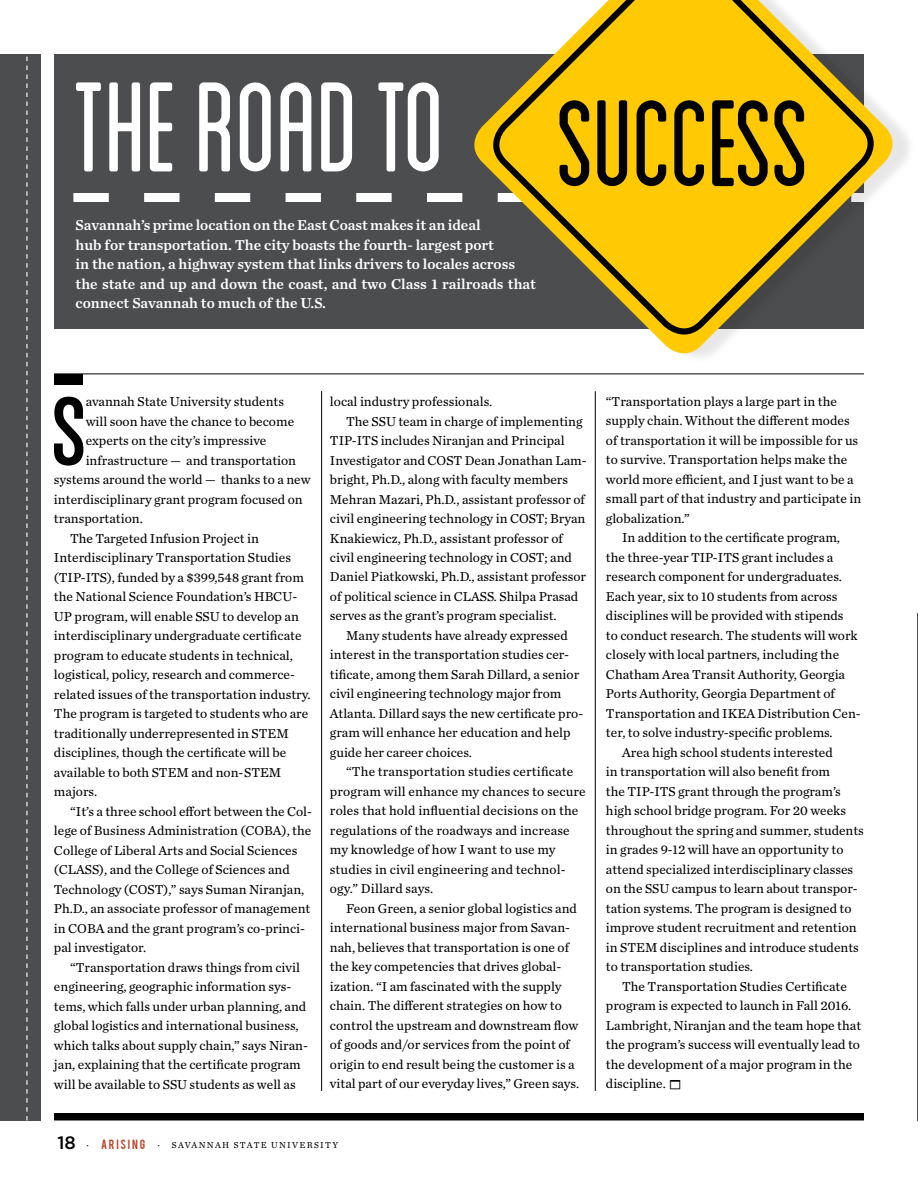
<style>
.page{position:relative;width:918px;height:1188px;background:#fff}
.page>*{position:absolute;margin:0;border:0;box-sizing:border-box;transform-origin:0 0}
.t1{font:condensed 133.8px "Blanch";letter-spacing:-.01em;color:#fff}
.t2{font:103.2px "Chalet Comprime Cologne Eighty";color:#000}
.t3{font:15px/19.5px "Chronicle Text G2 Semi";color:#fff}
.t4{font:13.5px/19.5px "Chronicle Text G2";color:#000}
.t5{font:9px "Chronicle Text G2";letter-spacing:.15em;color:#000}
.s1{font-family:"Gotham";font-weight:500;font-size:18px}
.s2{font-size:10.5px}
.s3{font-family:"Bebas";font-size:10.5px;color:#ba482f}
</style>
<div class="page">
<div style="left:54px;top:374px;width:29px;height:11px;background:#000"></div>
<hr style="left:54px;top:374px;width:810px;height:1px;background:#000">
<div style="left:54px;top:54px;width:810px;height:274px;background:#4c4d4f"></div>
<div style="left:0;top:55px;width:40px;height:1066px;background:#4c4d4f"></div>
<svg style="left:26px;top:57px;width:2px;height:1063px"></svg>
<hr style="left:321px;top:391px;width:1px;height:700px;background:#000">
<hr style="left:595px;top:391px;width:1px;height:700px;background:#000">
<svg style="left:73px;top:193px;width:390px;height:9px"></svg>
<svg style="left:464px;top:109px;width:438px;height:248px"></svg>
<svg style="left:486px;top:0;width:395px;height:341px"></svg>
<div style="left:54px;top:1113px;width:810px;height:7px;background:#000"></div>
<h1 class="t1" style="left:73px;top:55px;width:738px">THE ROAD TO <sub>SUCCESS</sub></h1>
<p class="t3" style="left:76px;top:215px;width:462px">Savannah’s prime location on the East Coast makes it an ideal<br>hub for transportation. The city boasts the fourth- largest port<br>in the nation, a highway system that links drivers to locales across the state and up and down the coast, and two Class 1 railroads that connect Savannah to much of the U.S.</p>
<h2 class="t2" style="left:52px;top:375px;width:35px">S</h2>
<p class="t4" style="left:86px;top:391px;width:200px">avannah State University students</p>
<p class="t4" style="left:86px;top:411px;width:210px">will soon have the chance to become</p>
<p class="t4" style="left:86px;top:430px;width:182px">experts on the city’s impressive</p>
<p class="t4" style="left:86px;top:450px;width:212px">infrastructure — and transportation</p>
<p class="t4" style="left:54px;top:469px;width:258px">systems around the world — thanks to a new</p>
<p class="t4" style="left:54px;top:489px;width:250px">interdisciplinary grant program focused on</p>
<p class="t4" style="left:54px;top:508px;width:90px">transportation.</p>
<p class="t4" style="left:54px;top:528px;width:206px">The Targeted Infusion Project in</p>
<p class="t4" style="left:54px;top:547px;width:239px">Interdisciplinary Transportation Studies</p>
<p class="t4" style="left:54px;top:567px;width:251px">(TI P-ITS), funded by a $399,548 grant from</p>
<p class="t4" style="left:54px;top:586px;width:245px">the National Science Foundation’s HBCU-</p>
<p class="t4" style="left:54px;top:606px;width:151px">UP program, will enable SSU</p>
<p class="t4" style="left:54px;top:606px;width:258px;text-indent:168px">to develop an interdisciplinary undergraduate certificate program to educate students in technical, logistical, policy, research and commerce&shy;related issues of the transportation industry.<br>The program is targeted to students who are traditionally underrepresented in STE</p>
<p class="t4" style="left:54px;top:723px;width:236px;text-indent:222px">M disciplines, though the certificate will be available to both STE</p>
<p class="t4" style="left:177px;top:762px;width:77px">M and non-STE</p>
<p class="t4" style="left:269px;top:762px;width:14px">M</p>
<p class="t4" style="left:54px;top:781px;width:45px">majors.</p>
<p class="t4" style="left:70px;top:801px;width:243px">“It’s a three school effort between the Col-</p>
<p class="t4" style="left:54px;top:820px;width:259px">lege of Business Administration (COBA), the</p>
<p class="t4" style="left:54px;top:840px;width:245px">College of Liberal Arts and Social Sciences</p>
<p class="t4" style="left:54px;top:859px;width:237px">(CLASS), and the College of Sciences and</p>
<p class="t4" style="left:54px;top:879px;width:252px">Technology (COST),” says Suman Niranjan,</p>
<p class="t4" style="left:54px;top:898px;width:258px">Ph.D., an associate professor of management</p>
<p class="t4" style="left:54px;top:918px;width:253px">in COBA and the grant program’s co-princi-</p>
<p class="t4" style="left:54px;top:937px;width:94px">pal investigator.</p>
<p class="t4" style="left:70px;top:957px;width:231px">“Transportation draws things from civil</p>
<p class="t4" style="left:54px;top:976px;width:239px">engineering, geographic information sys-</p>
<p class="t4" style="left:54px;top:996px;width:254px">tems, which falls under urban planning, and</p>
<p class="t4" style="left:54px;top:1015px;width:246px">global logistics and international business,</p>
<p class="t4" style="left:54px;top:1035px;width:256px">which talks about supply chain,” says Niran-</p>
<p class="t4" style="left:54px;top:1054px;width:248px">jan, explaining that the certificate program</p>
<p class="t4" style="left:54px;top:1074px;width:118px">will be available to SSU</p>
<p class="t4" style="left:190px;top:1074px;width:108px">students as well as</p>
<p class="t4" style="left:330px;top:391px;width:164px">local industry professionals.<br>The SSU</p>
<p class="t4" style="left:398px;top:411px;width:186px">team in charge of implementing</p>
<p class="t4" style="left:330px;top:430px;width:258px;text-indent:51px">includes Niranjan and Principal Investigator and COST Dean Jonathan Lam&shy;bright, Ph.D., along with faculty members Mehran Mazari, Ph.D., assistant professor of civil engineering technology in COST; Bryan Knakiewicz, Ph.D., assistant professor of civil engineering technology in COST; and Daniel Piatkowski, Ph.D., assistant professor of political science in CLASS. Shilpa Prasad serves as the grant’s program specialist.</p>
<p class="t4" style="left:330px;top:625px;width:255px;text-indent:16px">Many students have already expressed interest in the transportation studies cer&shy;tificate, among them Sarah Dillard, a senior civil engineering technology major from Atlanta. Dillard says the new certificate pro&shy;gram will enhance her education and help guide her career choices.</p>
<p class="t4" style="left:330px;top:761px;width:257px;text-indent:16px">“The transportation studies certificate program will enhance my chances to secure roles that hold influential decisions on the regulations of the roadways and increase my knowledge of how I want to use my studies in civil engineering and technol&shy;ogy.” Dillard says.</p>
<p class="t4" style="left:330px;top:898px;width:251px;text-indent:16px">Feon Green, a senior global logistics and international business major from Savan&shy;nah, believes that transportation is one of the key competencies that drives global&shy;ization. “I am fascinated with the supply chain. The different strategies on how to control the upstream and downstream flow of goods and/or services from the point of origin to end result being the customer is a vital part of our everyday lives,” Green says.</p>
<p class="t4" style="left:330px;top:430px;width:35px">TIP-ITS</p>
<p class="t5" style="left:58px;top:1138px;width:282px"><span class="s1">18</span> <span class="s2">·</span> <span class="s3">ARISING</span> <span class="s2">·</span> savannah state university</p>
<p class="t4" style="left:606px;top:391px;width:257px">“Transportation plays a large part in the supply chain. Without the different modes of transportation it will be impossible for us to survive. Transportation helps make the world more efficient, and I just want to be a small part of that industry and participate in globalization.”<br>I n addition to the certificate program, the three-year TI P-ITS</p>
<p class="t4" style="left:606px;top:547px;width:256px;text-indent:136px">grant includes a research component for undergraduates.<br>Each year, six to 10 students from across disciplines will be provided with stipends<br>to conduct research. The students will work closely with local partners, including the Chatham Area Transit Authority, Georgia Ports Authority, Georgia Department of Transportation and IKEA Distribution Cen&shy;ter, to solve industry-specific problems.<br>Area high school students interested<br>in transportation will also benefit from<br>the TI P-ITS</p>
<p class="t4" style="left:606px;top:781px;width:259px;text-indent:72px">grant through the program’s high school bridge program. For 20 weeks throughout the spring and summer, students in grades 9-12 will have an opportunity to attend specialized interdisciplinary classes on the SSU</p>
<p class="t4" style="left:606px;top:878px;width:253px;text-indent:66px">campus to learn about transpor&shy;tation systems. The program is designed to improve student recruitment and retention in STE</p>
<p class="t4" style="left:606px;top:937px;width:257px;text-indent:39px">M disciplines and introduce students to transportation studies.<br>The Transportation Studies Certificate program is expected to launch in Fall 2016.<br>Lambright, Niranjan and the team hope that the program’s success will eventually lead to the development of a major program in the discipline.</p>
</div>
